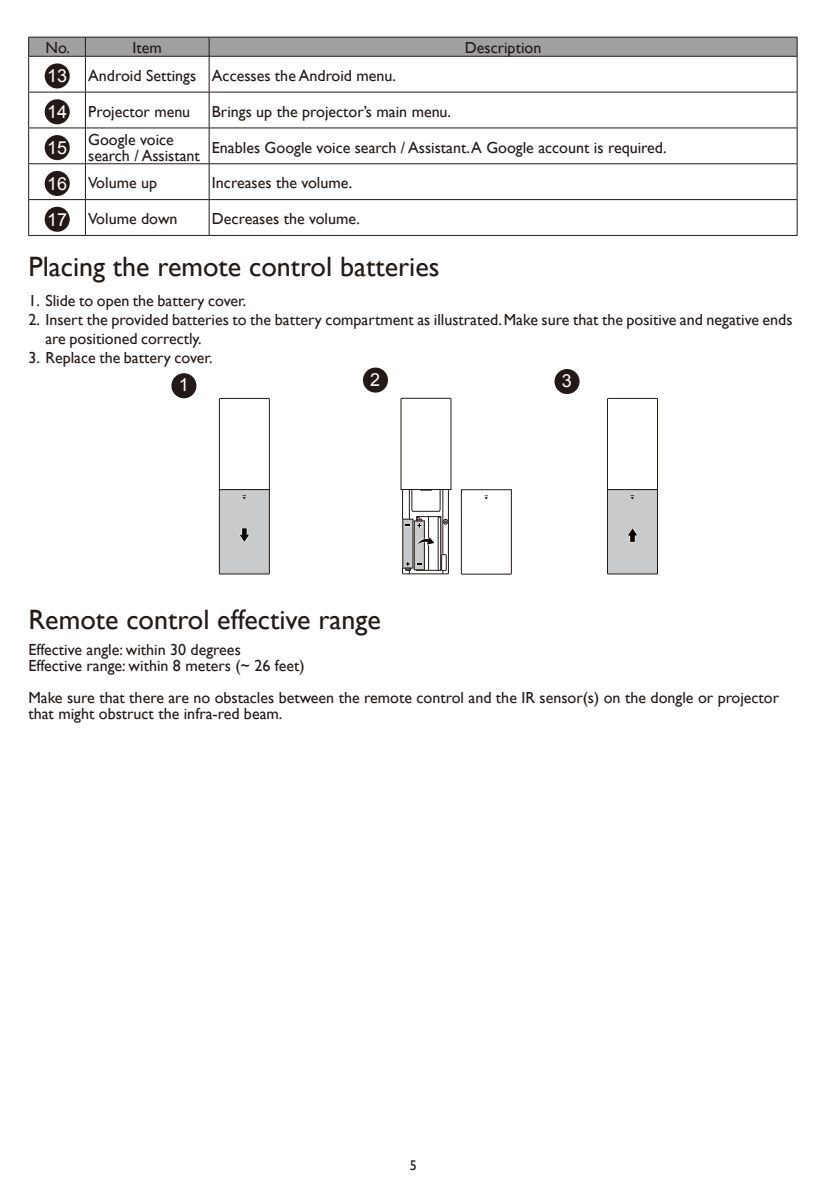
<style>
.page{position:relative;width:840px;height:1191px;background:#fff}
.page>*{position:absolute;margin:0;border:0;box-sizing:border-box;transform-origin:0 0}
.t1{font:28px "Gill Sans";color:#231916}
.t2{font:18px "Arial";color:#fff}
.t3{font:16px/16px "Gill Sans";color:#231916}
.t4{font:14px "Gill Sans";color:#231916}
.s1{font-family:"Arial";font-size:18px;color:#fff}
</style>
<div class="page">
<hr style="left:28px;top:57px;width:1px;height:35px;background:#231916">
<hr style="left:85px;top:57px;width:1px;height:35px;background:#231916">
<hr style="left:209px;top:57px;width:1px;height:35px;background:#231916">
<hr style="left:796px;top:57px;width:1px;height:35px;background:#231916">
<hr style="left:28px;top:92px;width:57px;height:1px;background:#231916">
<hr style="left:28px;top:92px;width:1px;height:36px;background:#231916">
<hr style="left:85px;top:92px;width:124px;height:1px;background:#231916">
<hr style="left:85px;top:92px;width:1px;height:36px;background:#231916">
<hr style="left:209px;top:92px;width:588px;height:1px;background:#231916">
<hr style="left:209px;top:92px;width:1px;height:36px;background:#231916">
<hr style="left:796px;top:92px;width:1px;height:36px;background:#231916">
<hr style="left:28px;top:128px;width:57px;height:1px;background:#231916">
<hr style="left:28px;top:128px;width:1px;height:35px;background:#231916">
<hr style="left:85px;top:128px;width:124px;height:1px;background:#231916">
<hr style="left:85px;top:128px;width:1px;height:35px;background:#231916">
<hr style="left:209px;top:128px;width:588px;height:1px;background:#231916">
<hr style="left:209px;top:128px;width:1px;height:35px;background:#231916">
<hr style="left:796px;top:128px;width:1px;height:35px;background:#231916">
<hr style="left:28px;top:163px;width:57px;height:1px;background:#231916">
<hr style="left:28px;top:164px;width:1px;height:35px;background:#231916">
<hr style="left:85px;top:163px;width:124px;height:1px;background:#231916">
<hr style="left:85px;top:164px;width:1px;height:35px;background:#231916">
<hr style="left:209px;top:163px;width:588px;height:1px;background:#231916">
<hr style="left:209px;top:164px;width:1px;height:35px;background:#231916">
<hr style="left:796px;top:164px;width:1px;height:35px;background:#231916">
<hr style="left:28px;top:199px;width:57px;height:1px;background:#231916">
<hr style="left:28px;top:200px;width:1px;height:35px;background:#231916">
<hr style="left:85px;top:199px;width:124px;height:1px;background:#231916">
<hr style="left:85px;top:200px;width:1px;height:35px;background:#231916">
<hr style="left:209px;top:199px;width:588px;height:1px;background:#231916">
<hr style="left:209px;top:200px;width:1px;height:35px;background:#231916">
<hr style="left:796px;top:200px;width:1px;height:35px;background:#231916">
<hr style="left:28px;top:235px;width:57px;height:1px;background:#231916">
<hr style="left:85px;top:235px;width:124px;height:1px;background:#231916">
<hr style="left:209px;top:235px;width:588px;height:1px;background:#231916">
<svg style="left:28px;top:37px;width:769px;height:19px;background:#99999a"></svg>
<hr style="left:28px;top:56px;width:57px;height:1px;background:#231916">
<hr style="left:85px;top:56px;width:124px;height:1px;background:#231916">
<hr style="left:209px;top:56px;width:588px;height:1px;background:#231916">
<div style="left:44px;top:62px;width:26px;height:27px;background:#231916;border-radius:50%"></div>
<div style="left:44px;top:62px;width:26px;height:27px;border:2px solid #fff;border-radius:50%"></div>
<div style="left:44px;top:98px;width:26px;height:27px;background:#231916;border-radius:50%"></div>
<div style="left:44px;top:98px;width:26px;height:27px;border:2px solid #fff;border-radius:50%"></div>
<div style="left:44px;top:134px;width:26px;height:27px;background:#231916;border-radius:50%"></div>
<div style="left:44px;top:134px;width:26px;height:27px;border:2px solid #fff;border-radius:50%"></div>
<div style="left:44px;top:170px;width:26px;height:27px;background:#231916;border-radius:50%"></div>
<div style="left:44px;top:170px;width:26px;height:27px;border:2px solid #fff;border-radius:50%"></div>
<div style="left:44px;top:206px;width:26px;height:27px;background:#231916;border-radius:50%"></div>
<div style="left:44px;top:206px;width:26px;height:27px;border:2px solid #fff;border-radius:50%"></div>
<div style="left:170px;top:372px;width:27px;height:27px;background:#231916;border-radius:50%"></div>
<div style="left:170px;top:372px;width:27px;height:27px;border:2px solid #fff;border-radius:50%"></div>
<div style="left:553px;top:368px;width:27px;height:27px;background:#231916;border-radius:50%"></div>
<div style="left:553px;top:368px;width:27px;height:27px;border:2px solid #fff;border-radius:50%"></div>
<div style="left:362px;top:366px;width:26px;height:27px;background:#231916;border-radius:50%"></div>
<div style="left:361px;top:366px;width:27px;height:27px;border:2px solid #fff;border-radius:50%"></div>
<svg style="left:219px;top:398px;width:50px;height:176px"></svg>
<svg style="left:460px;top:489px;width:51px;height:85px"></svg>
<svg style="left:400px;top:398px;width:51px;height:176px"></svg>
<svg style="left:607px;top:398px;width:50px;height:176px"></svg>
<p class="t3" style="left:46px;top:40px;width:26px">No.</p>
<p class="t3" style="left:132px;top:40px;width:31px">Item</p>
<p class="t3" style="left:464px;top:40px;width:78px">Description</p>
<p class="t3" style="left:47px;top:68px;width:350px"><span class="s1">13</span> Android Settings Accesses the Android menu.</p>
<p class="t3" style="left:47px;top:104px;width:145px"><span class="s1">14</span> Projector menu</p>
<p class="t3" style="left:212px;top:104px;width:240px">Brings up the projector’s main menu.</p>
<p class="t2" style="left:47px;top:136px;width:22px">15</p>
<p class="t3" style="left:88px;top:131px;width:113px">Google voice search / Assistant</p>
<p class="t3" style="left:212px;top:139px;width:456px">Enables Google voice search / Assistant. A Google account is required.</p>
<p class="t3" style="left:47px;top:175px;width:112px"><span class="s1">16</span> Volume up</p>
<p class="t3" style="left:212px;top:175px;width:142px">Increases the volume.</p>
<p class="t3" style="left:47px;top:211px;width:132px"><span class="s1">17</span> Volume down</p>
<p class="t3" style="left:212px;top:211px;width:149px">Decreases the volume.</p>
<h1 class="t1" style="left:28px;top:250px;width:412px">Placing the remote control batteries</h1>
<p class="t3" style="left:28px;top:292px;width:219px">1. Slide to open the battery cover.</p>
<p class="t3" style="left:45px;top:310px;width:748px;line-height:19.2px;text-indent:-17px">2. Insert the provided batteries to the battery compartment as illustrated. Make sure that the positive and negative ends are positioned correctly.</p>
<p class="t3" style="left:28px;top:350px;width:186px">3. Replace the battery cover.</p>
<p class="t2" style="left:179px;top:373px;width:12px">1</p>
<p class="t2" style="left:370px;top:367px;width:12px">2</p>
<p class="t2" style="left:561px;top:369px;width:12px">3</p>
<h1 class="t1" style="left:28px;top:603px;width:354px">Remote control effective range</h1>
<p class="t3" style="left:28px;top:642px;width:277px">Effective angle: within 30 degrees<br>Effective range: within 8 meters (~ 26 feet)</p>
<p class="t3" style="left:28px;top:690px;width:751px">Make sure that there are no obstacles between the remote control and the IR sensor(s) on the dongle or projector that might obstruct the infra-red beam.</p>
<p class="t4" style="left:410px;top:1157px;width:8px">5</p>
</div>
